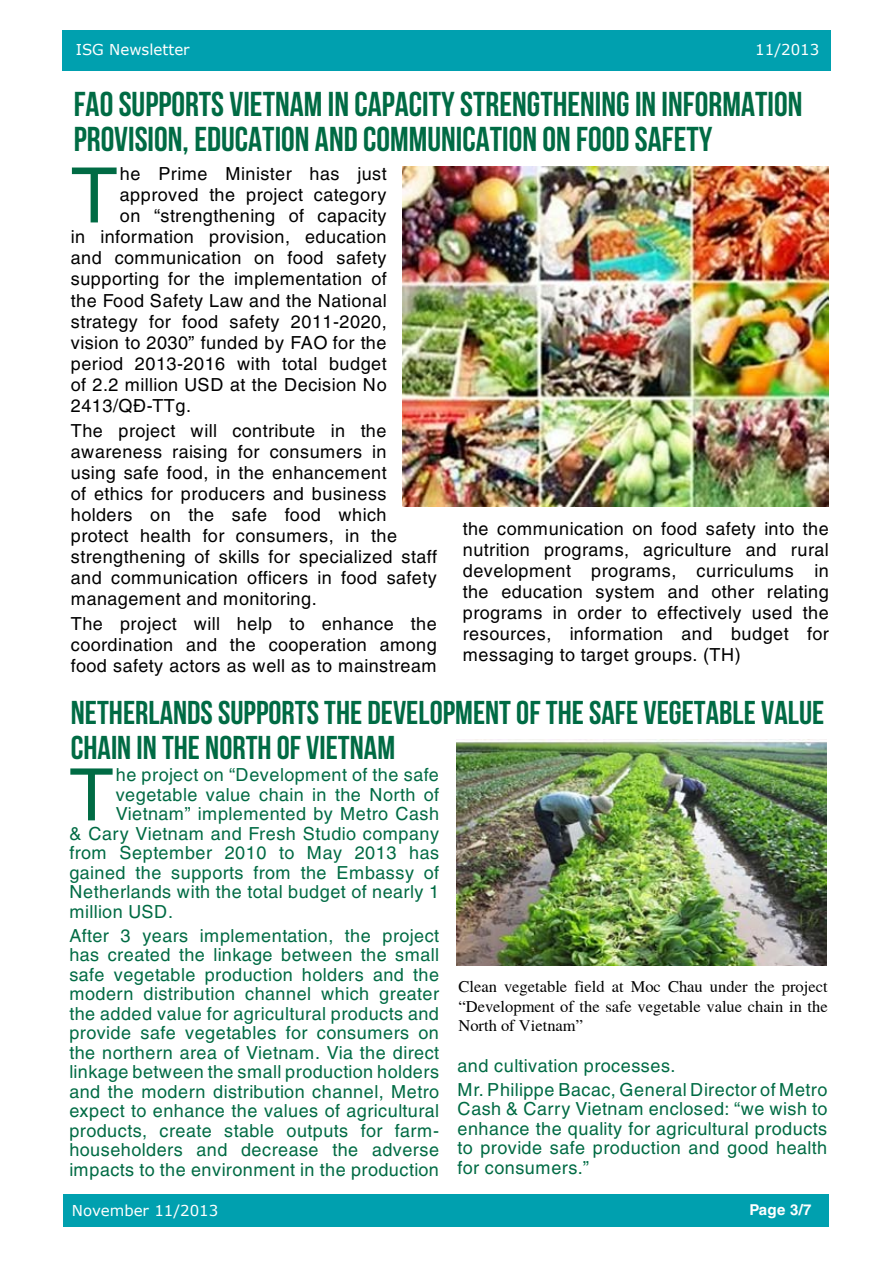
<style>
.page{position:relative;width:893px;height:1263px;background:#fff}
.page>*{position:absolute;margin:0;border:0;box-sizing:border-box;transform-origin:0 0}
.t1{font:76.5px "UTM Helve";color:#006b44}
.t2{font:72.3px "UTM Helve";color:#006b44}
.t3{font:34.5px/34.5px "UTM Bebas";color:#006b44}
.t4{font:33px/34.5px "UTM Bebas";color:#006b44}
.t5{font:18px/21px "UTM Helve";color:#000;text-align:justify}
.t6{font:18px/19.5px "UTM Helve";color:#006b44;text-align:justify}
.t7{font:16.5px/19.5px "Times";color:#000;text-align:justify}
.t8{font:15px "Verdana";color:#fff}
.t9{font:700 15px "UTM Helve";color:#fff}
</style>
<div class="page">
<div style="left:62px;top:30px;width:769px;height:41px;background:#00a0af"></div>
<div style="left:64px;top:1195px;width:765px;height:32px;background:#00a0af"></div>
<img style="left:457px;top:739px;width:370px;height:227px">
<img style="left:403px;top:167px;width:425px;height:339px">
<p class="t8" style="left:76px;top:40px;width:115px">ISG Newsletter</p>
<p class="t8" style="left:755px;top:40px;width:66px">11/2013</p>
<h3 class="t3" style="left:74px;top:84px;width:730px">FAO SUPPORTS VIETNAM IN CAPACITY STRENGTHENING IN INFORMATION<br>PROVISION, EDUCATION AND COMMUNICATION ON FOOD SAFETY</h3>
<h1 class="t1" style="left:71px;top:135px;width:51px">T</h1>
<p class="t5" style="left:120px;top:162px;width:269px">he Prime Minister has just</p>
<p class="t5" style="left:120px;top:183px;width:269px">approved the project category</p>
<p class="t5" style="left:120px;top:204px;width:269px">on “strengthening of capacity</p>
<p class="t5" style="left:71px;top:225px;width:318px">in information provision, education</p>
<p class="t5" style="left:71px;top:246px;width:318px">and communication on food safety</p>
<p class="t5" style="left:71px;top:267px;width:318px">supporting for the implementation of</p>
<p class="t5" style="left:71px;top:288px;width:318px">the Food Safety Law and the National</p>
<p class="t5" style="left:71px;top:309px;width:318px">strategy for food safety 2011-2020,</p>
<p class="t5" style="left:71px;top:330px;width:318px">vision to 2030” funded by FAO for the</p>
<p class="t5" style="left:71px;top:351px;width:318px">period 2013-2016 with total budget</p>
<p class="t5" style="left:71px;top:372px;width:318px">of 2.2 million USD at the Decision No</p>
<p class="t5" style="left:71px;top:393px;width:122px">2413/QĐ-TTg.</p>
<p class="t5" style="left:71px;top:418px;width:368px;text-align:left">The project will contribute in the awareness raising for consumers in<br>using safe food, in the enhancement<br>of ethics for producers and business holders on the safe food which protect health for consumers, in the strengthening of skills for specialized staff and communication officers in food safety management and monitoring.</p>
<p class="t5" style="left:71px;top:611px;width:368px">The project will help to enhance the coordination and the cooperation among food safety actors as well as to mainstream</p>
<p class="t5" style="left:463px;top:516px;width:368px">the communication on food safety into the nutrition programs, agriculture and rural development programs, curriculums in the education system and other relating programs in order to effectively used the resources, information and budget for messaging to target groups. (TH)</p>
<h3 class="t4" style="left:71px;top:692px;width:755px">NETHERLANDS SUPPORTS THE DEVELOPMENT OF THE SAFE VEGETABLE VALUE<br>CHAIN IN THE NORTH OF VIETNAM</h3>
<h2 class="t2" style="left:69px;top:738px;width:48px">T</h2>
<p class="t6" style="left:116px;top:763px;width:325px">he project on “Development of the safe</p>
<p class="t6" style="left:116px;top:783px;width:325px">vegetable value chain in the North of</p>
<p class="t6" style="left:116px;top:802px;width:325px">Vietnam” implemented by Metro Cash</p>
<p class="t6" style="left:69px;top:822px;width:372px">&amp; Cary Vietnam and Fresh Studio company</p>
<p class="t6" style="left:69px;top:841px;width:372px">from September 2010 to May 2013 has</p>
<p class="t6" style="left:69px;top:861px;width:372px">gained the supports from the Embassy of</p>
<p class="t6" style="left:69px;top:880px;width:372px">Netherlands with the total budget of nearly 1</p>
<p class="t6" style="left:69px;top:900px;width:106px">million USD.</p>
<p class="t6" style="left:69px;top:923px;width:372px">After 3 years implementation, the project has created the linkage between the small safe vegetable production holders and the modern distribution channel which greater the added value for agricultural products and provide safe vegetables for consumers on the northern area of Vietnam. Via the direct linkage between the small production holders and the modern distribution channel, Metro expect to enhance the values of agricultural products, create stable outputs for farm&shy;householders and decrease the adverse impacts to the environment in the production</p>
<p class="t7" style="left:458px;top:975px;width:371px">Clean vegetable field at Moc Chau under the project “Development of the safe vegetable value chain in the North of Vietnam”</p>
<p class="t6" style="left:458px;top:1052px;width:372px;line-height:23.7px">and cultivation processes.<br>Mr. Philippe Bacac, General Director of Metro</p>
<p class="t6" style="left:458px;top:1097px;width:372px">Cash &amp; Carry Vietnam enclosed: “we wish to enhance the quality for agricultural products to provide safe production and good health for consumers.”</p>
<p class="t8" style="left:72px;top:1201px;width:148px">November 11/2013</p>
<p class="t9" style="left:749px;top:1197px;width:64px">Page 3/7</p>
</div>
